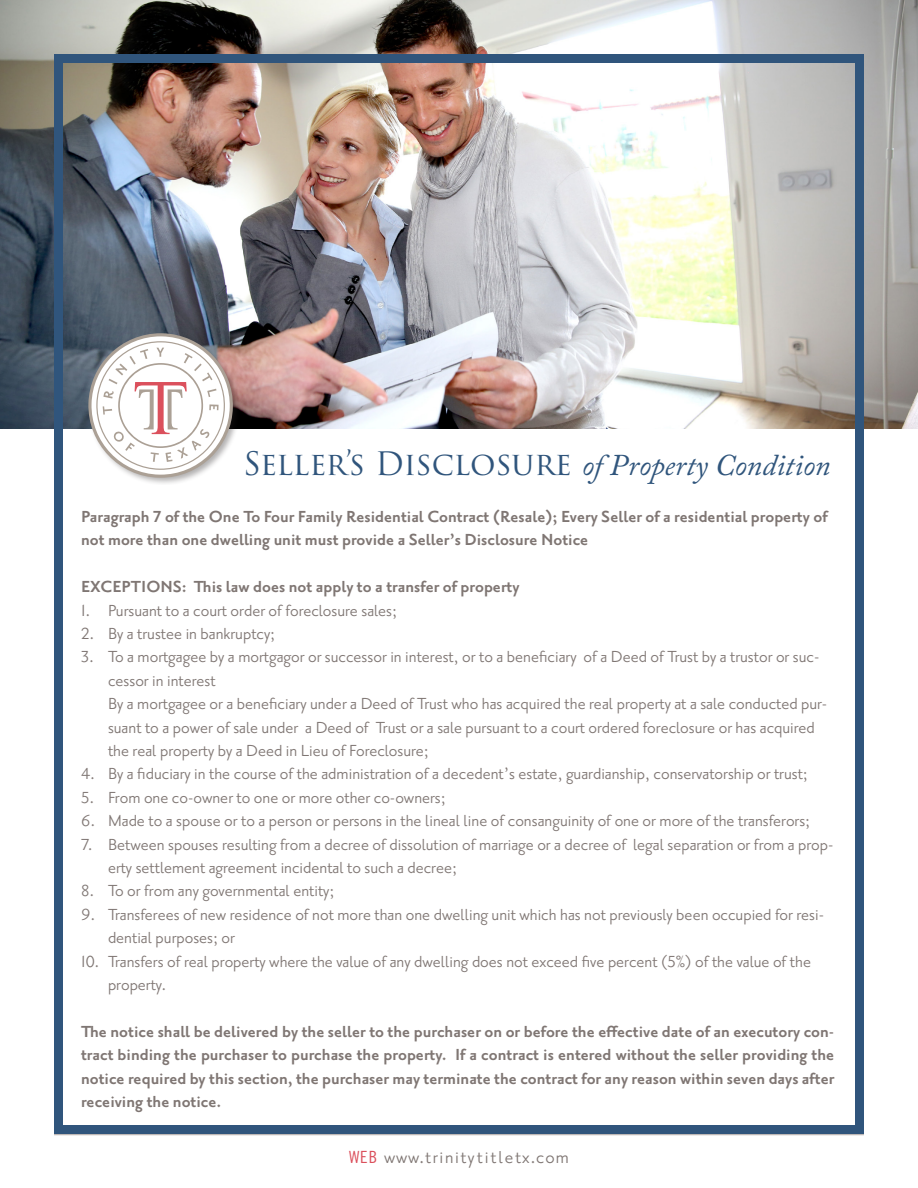
<style>
.page{position:relative;width:918px;height:1188px;background:#fff}
.page>*{position:absolute;margin:0;border:0;box-sizing:border-box;transform-origin:0 0}
.t1{font:italic 30px "Adobe Caslon Pro";color:#30557c}
.t2{font:21px "Priori Sans OT";letter-spacing:.08em;color:#7f7673}
.t3{font:19.5px/23.4px "Priori Sans OT";color:#7f7673}
.t4{font:700 19.5px/23.4px "Priori Sans OT";color:#7f7673}
.s1{font-family:"Trajan Pro 3";font-style:normal;font-size:31.5px}
.s2{font-family:"Trade Gothic LT Std Cn 18";font-size:16.8px;color:#db505c}
</style>
<div class="page">
<img style="left:0;top:0;width:918px;height:429px">
<hr style="left:54px;top:1134px;width:810px;height:1px;background:#beb8b6">
<div style="left:54px;top:54px;width:810px;height:1080px;border:9px solid #30557c"></div>
<div style="left:88px;top:333px;width:152px;height:152px;background:#231f20;opacity:.35"></div>
<svg style="left:87px;top:333px;width:147px;height:145px"></svg>
<p class="t1" style="left:243px;top:447px;width:589px"><span class="s1">Seller’s Disclosure</span> of Property Condition</p>
<p class="t4" style="left:81px;top:506px;width:748px">Paragraph 7 of the One To Four Family Residential Contract (Resale); Every Seller of a residential property of not more than one dwelling unit must provide a Seller’s Disclosure Notice</p>
<p class="t4" style="left:81px;top:576px;width:440px">EXCEPTIONS: This law does not apply to a transfer of property</p>
<p class="t3" style="left:81px;top:599px;width:318px">1. Pursuant to a court order of foreclosure sales;</p>
<p class="t3" style="left:81px;top:623px;width:196px">2. By a trustee in bankruptcy;</p>
<p class="t3" style="left:108px;top:646px;width:721px;text-indent:-27px">3. To a mortgagee by a mortgagor or successor in interest, or to a beneficiary of a Deed of Trust by a trustor or suc&shy;cessor in interest<br>By a mortgagee or a beneficiary under a Deed of Trust who has acquired the real property at a sale conducted pur&shy;suant to a power of sale under a Deed of Trust or a sale pursuant to a court ordered foreclosure or has acquired the real property by a Deed in Lieu of Foreclosure;</p>
<p class="t3" style="left:81px;top:763px;width:728px">4. By a fiduciary in the course of the administration of a decedent’s estate, guardianship, conservatorship or trust;</p>
<p class="t3" style="left:81px;top:787px;width:366px">5. From one co-owner to one or more other co-owners;</p>
<p class="t3" style="left:81px;top:810px;width:731px">6. Made to a spouse or to a person or persons in the lineal line of consanguinity of one or more of the transferors;</p>
<p class="t3" style="left:108px;top:833px;width:727px;text-indent:-27px">7. Between spouses resulting from a decree of dissolution of marriage or a decree of legal separation or from a prop&shy;erty settlement agreement incidental to such a decree;</p>
<p class="t3" style="left:81px;top:880px;width:255px">8. To or from any governmental entity;</p>
<p class="t3" style="left:108px;top:904px;width:718px;text-indent:-27px">9. Transferees of new residence of not more than one dwelling unit which has not previously been occupied for resi&shy;dential purposes; or</p>
<p class="t3" style="left:108px;top:950px;width:705px;text-indent:-27px">10. Transfers of real property where the value of any dwelling does not exceed five percent (5%) of the value of the property.</p>
<p class="t4" style="left:81px;top:1021px;width:755px;text-align:justify">The notice shall be delivered by the seller to the purchaser on or before the effective date of an executory con&shy;tract binding the purchaser to purchase the property. If a contract is entered without the seller providing the notice required by this section, the purchaser may terminate the contract for any reason within seven days after receiving the notice.</p>
<p class="t2" style="left:349px;top:1147px;width:221px"><span class="s2">WEB</span> www.trinitytitletx.com</p>
</div>
